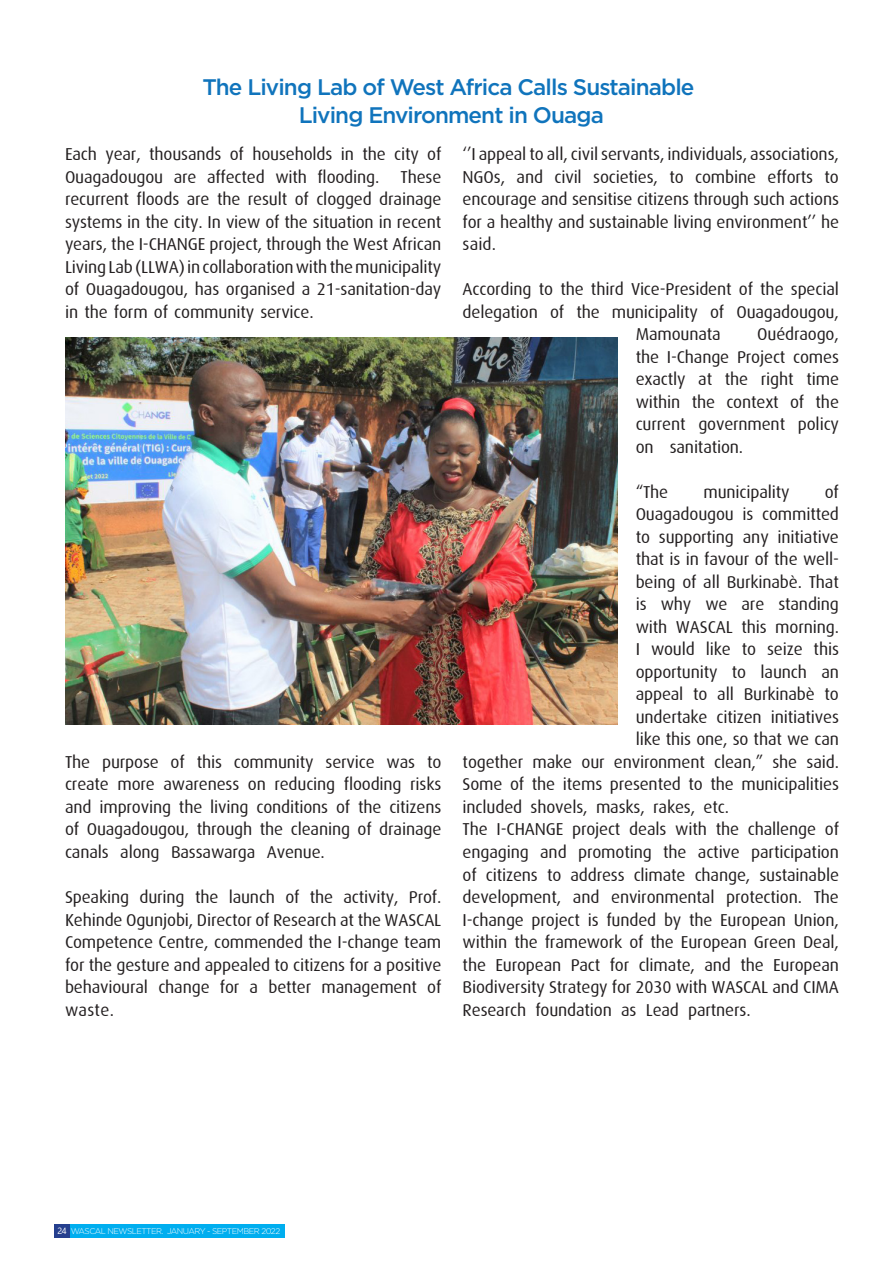
<style>
.page{position:relative;width:893px;height:1263px;background:#fff}
.page>*{position:absolute;margin:0;border:0;box-sizing:border-box;transform-origin:0 0}
.t1{font:500 22.5px "Gotham";letter-spacing:-.04em;color:#1074bc}
.t2{font:17.25px/22.5px "Dax";letter-spacing:-.01em;color:#231f20;text-align:justify}
.t3{font:300 8.25px "Gotham";letter-spacing:-.06em;color:#fff}
.s1{font-family:"Segoe UI";font-weight:400;font-size:9px}
</style>
<div class="page">
<div style="left:70px;top:1224px;width:214px;height:13px;background:#00aeef"></div>
<div style="left:54px;top:1224px;width:16px;height:13px;background:#253f8e"></div>
<img style="left:65px;top:337px;width:552px;height:387px">
<p class="t1" style="left:202px;top:72px;width:494px">The Living Lab of West Africa Calls Sustainable</p>
<p class="t1" style="left:299px;top:100px;width:307px">Living Environment in Ouaga</p>
<p class="t2" style="left:65px;top:143px;width:378px">Each year, thousands of households in the city of Ouagadougou are affected with flooding. These recurrent floods are the result of clogged drainage systems in the city. In view of the situation in recent years, the I-CHANGE project, through the West African Living Lab (LLWA) in collaboration with the municipality of Ouagadougou, has organised a 21-sanitation-day in the form of community service.</p>
<p class="t2" style="left:463px;top:143px;width:378px">‘’I appeal to all, civil servants, individuals, associations, NGOs, and civil societies, to combine efforts to encourage and sensitise citizens through such actions for a healthy and sustainable living environment’’ he said.</p>
<p class="t2" style="left:463px;top:278px;width:378px">According to the third Vice-President of the special</p>
<p class="t2" style="left:463px;top:301px;width:378px">delegation of the municipality of Ouagadougou,</p>
<p class="t2" style="left:636px;top:323px;width:87px">Mamounata</p>
<p class="t2" style="left:636px;top:323px;width:205px;text-indent:122px">Ouédraogo, the I-Change Project comes exactly at the right time within the context of the current government policy on sanitation.</p>
<p class="t2" style="left:636px;top:481px;width:34px">“The</p>
<p class="t2" style="left:703px;top:481px;width:88px">municipality</p>
<p class="t2" style="left:463px;top:481px;width:378px;text-align:right">of<br>Ouagadougou is committed<br>to supporting any initiative<br>that is in favour of the well-<br>being of all Burkinabè. That<br>is why we are standing<br>with WASCAL this morning.<br>I would like to seize this<br>opportunity to launch an<br>appeal to all Burkinabè to<br>undertake citizen initiatives<br>like this one, so that we can<br>together make our environment clean,” she said.</p>
<p class="t2" style="left:463px;top:773px;width:378px">Some of the items presented to the municipalities included shovels, masks, rakes, etc.</p>
<p class="t2" style="left:463px;top:818px;width:378px">The I-CHANGE project deals with the challenge of engaging and promoting the active participation of citizens to address climate change, sustainable development, and environmental protection. The I-change project is funded by the European Union, within the framework of the European Green Deal, the European Pact for climate, and the European Biodiversity Strategy for 2030 with WASCAL and CIMA Research foundation as Lead partners.</p>
<p class="t2" style="left:65px;top:751px;width:378px">The purpose of this community service was to create more awareness on reducing flooding risks and improving the living conditions of the citizens of Ouagadougou, through the cleaning of drainage canals along Bassawarga Avenue.</p>
<p class="t2" style="left:65px;top:886px;width:378px">Speaking during the launch of the activity, Prof.<br>Kehinde Ogunjobi, Director of Research at the WASCAL Competence Centre, commended the I-change team for the gesture and appealed to citizens for a positive behavioural change for a better management of waste.</p>
<p class="t3" style="left:57px;top:1225px;width:224px"><span class="s1">24</span> WASCAL NEWSLETTER. JANUARY - SEPTEMBER 2022</p>
</div>
